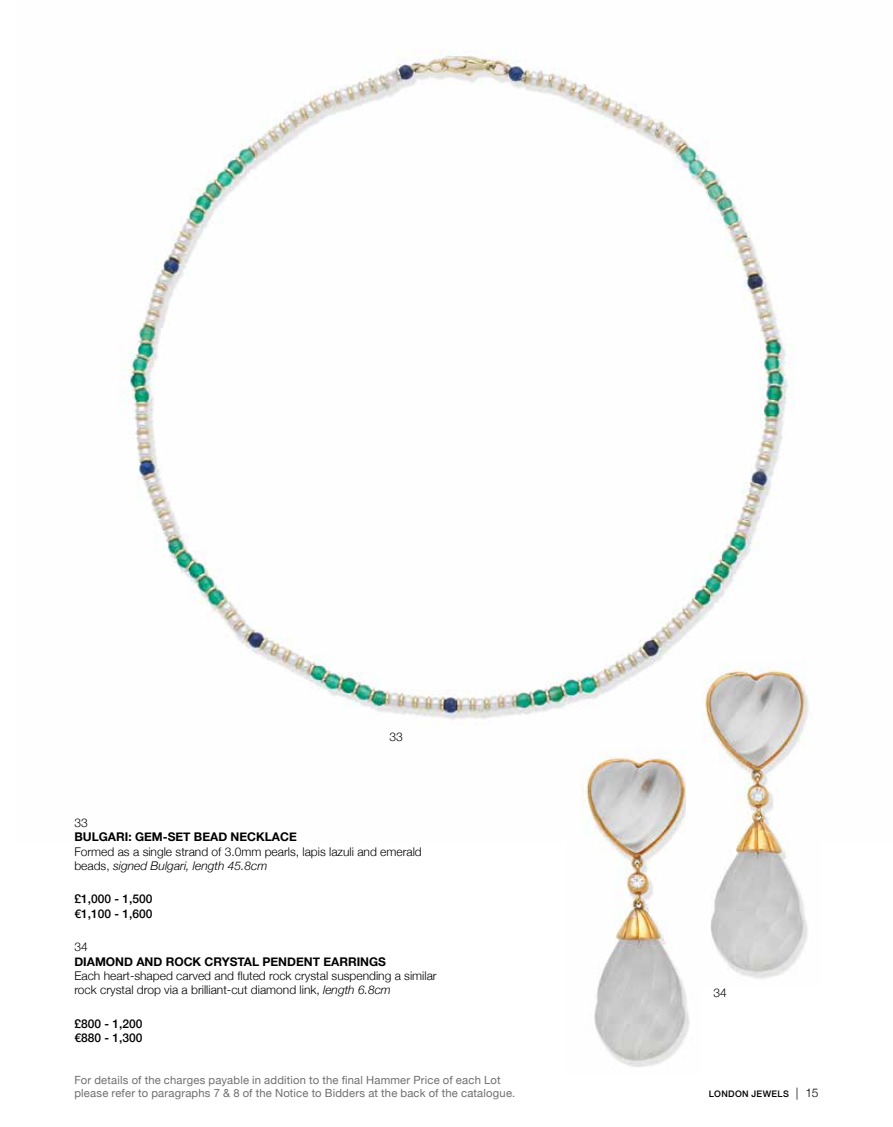
<style>
.page{position:relative;width:893px;height:1127px;background:#fff}
.page>*{position:absolute;margin:0;border:0;box-sizing:border-box;transform-origin:0 0}
.t1{font:300 12px/14.4px "Helvetica Neue";color:#000}
.t2{font:700 12px "Helvetica Neue";color:#000}
.t3{font:500 12px/14.4px "Helvetica Neue";color:#000}
.t4{font:11.25px/12.8px "Helvetica Neue";letter-spacing:.015em;color:#6f6f6f}
.t5{font:500 9px "Helvetica Neue";letter-spacing:.035em;color:#000}
.s1{font-style:italic}
.s2{font-weight:300;font-size:12px}
</style>
<div class="page">
<img style="left:120px;top:50px;width:685px;height:673px">
<img style="left:585px;top:749px;width:105px;height:318px">
<img style="left:687px;top:662px;width:122px;height:325px">
<p class="t1" style="left:390px;top:728px;width:15px">33</p>
<p class="t1" style="left:74px;top:814px;width:15px">33</p>
<p class="t2" style="left:74px;top:828px;width:224px">BULGARI: GEM-SET BEAD NECKLACE</p>
<p class="t1" style="left:74px;top:843px;width:349px">Formed as a single strand of 3.0mm pearls, lapis lazuli and emerald beads, <span class="s1">signed Bulgari, length 45.8cm</span></p>
<p class="t3" style="left:74px;top:891px;width:80px">£1,000 - 1,500 €1,100 - 1,600</p>
<p class="t1" style="left:74px;top:939px;width:15px">34</p>
<p class="t2" style="left:74px;top:952px;width:313px">DIAMOND AND ROCK CRYSTAL PENDENT EARRINGS</p>
<p class="t1" style="left:74px;top:967px;width:364px">Each heart-shaped carved and fluted rock crystal suspending a similar rock crystal drop via a brilliant-cut diamond link, <span class="s1">length 6.8cm</span></p>
<p class="t3" style="left:74px;top:1015px;width:70px">£800 - 1,200 €880 - 1,300</p>
<p class="t1" style="left:714px;top:985px;width:15px">34</p>
<p class="t4" style="left:74px;top:1075px;width:442px">For details of the charges payable in addition to the final Hammer Price of each Lot please refer to paragraphs 7 &amp; 8 of the Notice to Bidders at the back of the catalogue.</p>
<p class="t5" style="left:709px;top:1087px;width:111px">LONDON JEWELS <span class="s2">| 15</span></p>
</div>
